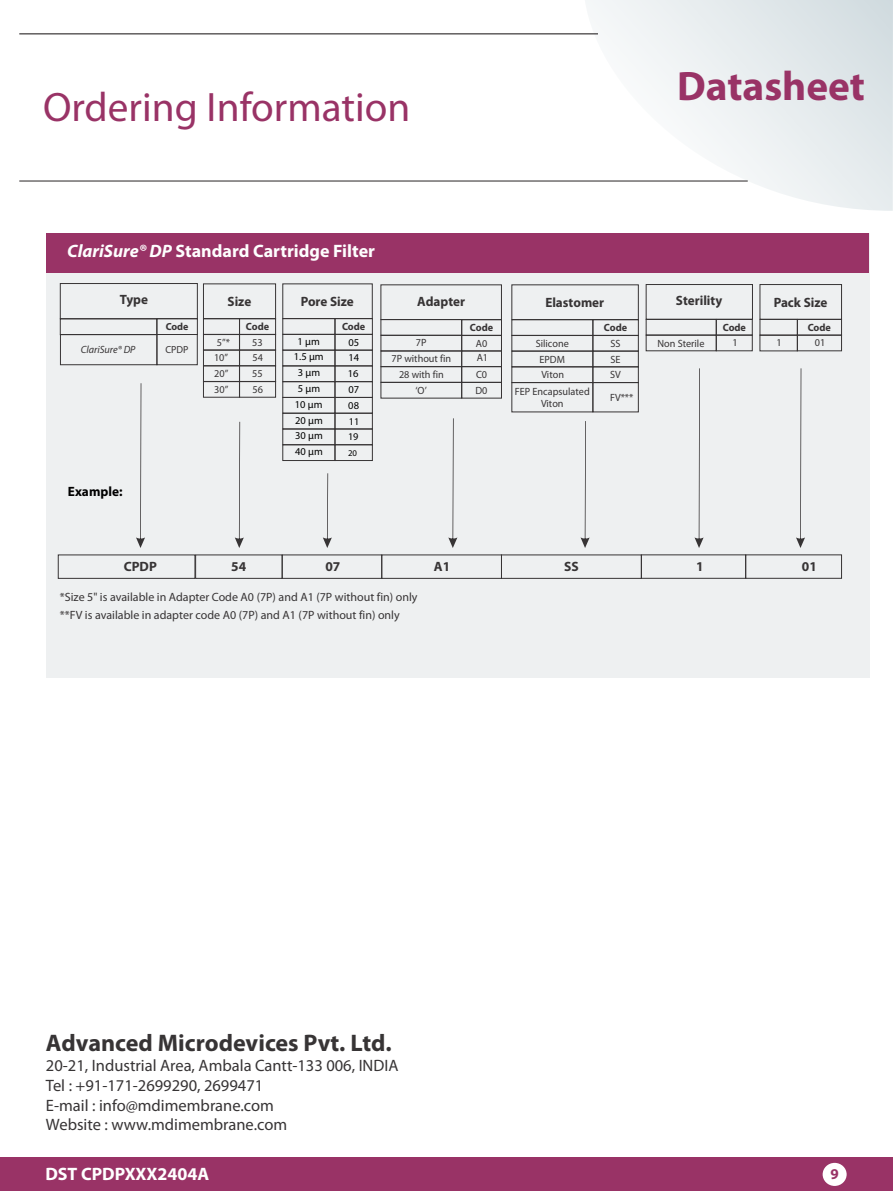
<style>
.page{position:relative;width:893px;height:1191px;background:#fff}
.page>*{position:absolute;margin:0;border:0;box-sizing:border-box;transform-origin:0 0}
.t1{font:41.25px "Myriad Pro";color:#936}
.t2{font:700 41.25px "Myriad Pro";color:#936}
.t3{font:700 24px "Myriad Pro";color:#373435}
.t4{font:700 18px "Myriad Pro";color:#fefefe}
.t5{font:700 18px "Myriad Pro";color:#fff}
.t6{font:16.5px/19.8px "Myriad Pro";color:#373435}
.t7{font:700 15px "Myriad Pro";color:#936}
.t8{font:700 13.5px "Myriad Pro";color:#373435}
.t9{font:700 13.5px "Myriad Pro";color:#000}
.t10{font:12px/17.2px "Myriad Pro";color:#373435}
.t11{font:10.5px/15.8px "Myriad Pro";color:#373435;text-align:center}
.t12{font:10.5px/15.8px "Myriad Pro";color:#000;text-align:justify}
.t13{font:700 10.5px "Myriad Pro";color:#373435}
.t14{font:italic 10.5px "Myriad Pro";color:#373435}
.t15{font:700 10.2px "Myriad Pro";color:#373435}
.t16{font:10.2px "Myriad Pro";color:#373435}
.t17{font:10.2px/15.3px "Myriad Pro";color:#000}
.t18{font:8.7px "Myriad Pro";color:#000}
.s1{font-style:italic}
</style>
<div class="page">
<div style="left:47px;top:233px;width:823px;height:445px;background:#eef0f1"></div>
<svg style="left:585px;top:0;width:308px;height:211px"></svg>
<hr style="left:19px;top:181px;width:729px;height:1px;background:#373435">
<hr style="left:19px;top:34px;width:579px;height:1px;background:#373435">
<div style="left:46px;top:233px;width:823px;height:40px;background:#936"></div>
<div style="left:203px;top:283px;width:73px;height:36px;border:1px solid #373435"></div>
<div style="left:203px;top:334px;width:37px;height:16px;border:1px solid #373435"></div>
<div style="left:203px;top:365px;width:37px;height:17px;border:1px solid #373435"></div>
<div style="left:203px;top:318px;width:37px;height:17px;border:1px solid #373435"></div>
<div style="left:239px;top:318px;width:37px;height:17px;border:1px solid #373435"></div>
<div style="left:60px;top:283px;width:138px;height:36px;border:1px solid #373435"></div>
<div style="left:60px;top:318px;width:97px;height:17px;border:1px solid #373435"></div>
<div style="left:157px;top:318px;width:41px;height:17px;border:1px solid #373435"></div>
<div style="left:239px;top:349px;width:37px;height:17px;border:1px solid #373435"></div>
<div style="left:239px;top:381px;width:37px;height:16px;border:1px solid #373435"></div>
<div style="left:203px;top:349px;width:37px;height:17px;border:1px solid #373435"></div>
<div style="left:203px;top:381px;width:37px;height:16px;border:1px solid #373435"></div>
<div style="left:760px;top:284px;width:82px;height:36px;border:1px solid #373435"></div>
<div style="left:797px;top:335px;width:45px;height:16px;border:1px solid #373435"></div>
<div style="left:797px;top:319px;width:45px;height:16px;border:1px solid #373435"></div>
<div style="left:760px;top:319px;width:38px;height:17px;border:1px solid #373435"></div>
<div style="left:282px;top:283px;width:91px;height:36px;border:1px solid #373435"></div>
<div style="left:380px;top:319px;width:82px;height:17px;border:1px solid #373435"></div>
<div style="left:461px;top:319px;width:41px;height:17px;border:1px solid #373435"></div>
<div style="left:592px;top:351px;width:47px;height:16px;border:1px solid #373435"></div>
<div style="left:592px;top:366px;width:47px;height:17px;border:1px solid #373435"></div>
<div style="left:592px;top:382px;width:47px;height:30px;border:1px solid #373435"></div>
<div style="left:511px;top:351px;width:82px;height:16px;border:1px solid #373435"></div>
<div style="left:511px;top:366px;width:82px;height:17px;border:1px solid #373435"></div>
<div style="left:511px;top:382px;width:82px;height:30px;border:1px solid #373435"></div>
<div style="left:511px;top:319px;width:82px;height:17px;border:1px solid #373435"></div>
<div style="left:592px;top:319px;width:47px;height:17px;border:1px solid #373435"></div>
<div style="left:646px;top:284px;width:107px;height:36px;border:1px solid #373435"></div>
<div style="left:716px;top:335px;width:37px;height:16px;border:1px solid #373435"></div>
<div style="left:646px;top:335px;width:71px;height:16px;border:1px solid #373435"></div>
<div style="left:646px;top:319px;width:71px;height:16px;border:1px solid #373435"></div>
<div style="left:716px;top:319px;width:37px;height:16px;border:1px solid #373435"></div>
<div style="left:461px;top:335px;width:41px;height:16px;border:1px solid #373435"></div>
<div style="left:381px;top:335px;width:81px;height:16px;border:1px solid #373435"></div>
<div style="left:60px;top:334px;width:97px;height:31px;border:1px solid #373435"></div>
<div style="left:157px;top:334px;width:41px;height:31px;border:1px solid #373435"></div>
<div style="left:461px;top:350px;width:41px;height:17px;border:1px solid #373435"></div>
<div style="left:381px;top:350px;width:81px;height:17px;border:1px solid #373435"></div>
<div style="left:461px;top:366px;width:41px;height:17px;border:1px solid #373435"></div>
<div style="left:381px;top:366px;width:81px;height:17px;border:1px solid #373435"></div>
<div style="left:461px;top:382px;width:41px;height:16px;border:1px solid #373435"></div>
<div style="left:381px;top:382px;width:81px;height:16px;border:1px solid #373435"></div>
<div style="left:0;top:1157px;width:892px;height:34px;background:#936"></div>
<div style="left:823px;top:1162px;width:24px;height:23px;background:#fff;border-radius:50%"></div>
<svg style="left:136px;top:383px;width:9px;height:165px"></svg>
<svg style="left:235px;top:422px;width:9px;height:126px"></svg>
<svg style="left:323px;top:473px;width:9px;height:75px"></svg>
<div style="left:282px;top:318px;width:53px;height:17px;border:1px solid #373435"></div>
<div style="left:282px;top:334px;width:53px;height:16px;border:1px solid #373435"></div>
<div style="left:282px;top:381px;width:53px;height:17px;border:1px solid #373435"></div>
<div style="left:282px;top:350px;width:53px;height:16px;border:1px solid #373435"></div>
<div style="left:282px;top:365px;width:53px;height:17px;border:1px solid #373435"></div>
<div style="left:282px;top:397px;width:53px;height:16px;border:1px solid #373435"></div>
<div style="left:282px;top:413px;width:53px;height:16px;border:1px solid #373435"></div>
<div style="left:282px;top:428px;width:53px;height:17px;border:1px solid #373435"></div>
<div style="left:282px;top:444px;width:53px;height:17px;border:1px solid #373435"></div>
<div style="left:335px;top:318px;width:38px;height:17px;border:1px solid #373435"></div>
<div style="left:335px;top:334px;width:38px;height:16px;border:1px solid #373435"></div>
<div style="left:335px;top:381px;width:38px;height:17px;border:1px solid #373435"></div>
<div style="left:335px;top:350px;width:38px;height:16px;border:1px solid #373435"></div>
<div style="left:335px;top:365px;width:38px;height:17px;border:1px solid #373435"></div>
<div style="left:335px;top:397px;width:38px;height:16px;border:1px solid #373435"></div>
<div style="left:335px;top:413px;width:38px;height:16px;border:1px solid #373435"></div>
<div style="left:335px;top:428px;width:38px;height:17px;border:1px solid #373435"></div>
<div style="left:335px;top:444px;width:38px;height:17px;border:1px solid #373435"></div>
<svg style="left:581px;top:421px;width:9px;height:127px"></svg>
<svg style="left:694px;top:368px;width:10px;height:180px"></svg>
<svg style="left:796px;top:368px;width:9px;height:180px"></svg>
<svg style="left:448px;top:418px;width:9px;height:130px"></svg>
<h1 class="t1" style="left:43px;top:90px;width:369px">Ordering Information</h1>
<h1 class="t2" style="left:677px;top:69px;width:189px">Datasheet</h1>
<p class="t4" style="left:67px;top:244px;width:309px"><span class="s1">ClariSure® DP</span> Standard Cartridge Filter</p>
<p class="t8" style="left:228px;top:296px;width:25px">Size</p>
<p class="t13" style="left:246px;top:322px;width:25px">Code</p>
<p class="t11" style="left:217px;top:335px;width:15px">5”*</p>
<p class="t11" style="left:214px;top:367px;width:16px">20”</p>
<p class="t8" style="left:120px;top:294px;width:30px">Type</p>
<p class="t8" style="left:301px;top:296px;width:55px">Pore Size</p>
<p class="t8" style="left:417px;top:295px;width:49px">Adapter</p>
<p class="t13" style="left:342px;top:322px;width:25px">Code</p>
<p class="t15" style="left:166px;top:322px;width:24px">Code</p>
<p class="t13" style="left:470px;top:323px;width:25px">Code</p>
<p class="t12" style="left:294px;top:334px;width:31px;text-align:center">1 µm<br>1.5 µm<br>3 µm<br>5 µm<br>10 µm</p>
<p class="t12" style="left:348px;top:335px;width:13px">05<br>14<br>16<br>07<br>08</p>
<p class="t12" style="left:295px;top:414px;width:29px">20 µm 30 µm 40 µm</p>
<p class="t17" style="left:348px;top:415px;width:13px">11<br>19</p>
<p class="t11" style="left:252px;top:335px;width:12px">53</p>
<p class="t11" style="left:252px;top:367px;width:12px">55</p>
<p class="t11" style="left:392px;top:336px;width:61px">7P<br>7P without fin<br>28 with fin<br>‘O’</p>
<p class="t11" style="left:476px;top:336px;width:13px">A0</p>
<p class="t14" style="left:81px;top:345px;width:56px">ClariSure® DP</p>
<p class="t16" style="left:165px;top:345px;width:25px">CPDP</p>
<p class="t11" style="left:214px;top:351px;width:16px">10”</p>
<p class="t11" style="left:214px;top:382px;width:16px">30”</p>
<p class="t11" style="left:475px;top:350px;width:14px;line-height:16.4px;text-align:justify">A1<br>C0<br>D0</p>
<p class="t11" style="left:252px;top:351px;width:12px">54</p>
<p class="t11" style="left:252px;top:382px;width:12px">56</p>
<p class="t18" style="left:348px;top:449px;width:11px">20</p>
<p class="t9" style="left:68px;top:486px;width:56px">Example:</p>
<p class="t8" style="left:545px;top:297px;width:60px">Elastomer</p>
<p class="t11" style="left:515px;top:336px;width:76px">Silicone<br>EPDM<br>Viton<br>FEP Encapsulated</p>
<p class="t11" style="left:541px;top:397px;width:24px">Viton</p>
<p class="t13" style="left:604px;top:323px;width:25px">Code</p>
<p class="t11" style="left:610px;top:336px;width:12px;text-align:justify">SS SE SV</p>
<p class="t11" style="left:610px;top:390px;width:25px">FV***</p>
<p class="t8" style="left:676px;top:295px;width:48px">Sterility</p>
<p class="t13" style="left:723px;top:323px;width:25px">Code</p>
<p class="t11" style="left:657px;top:336px;width:48px">Non Sterile</p>
<p class="t11" style="left:733px;top:336px;width:7px">1</p>
<p class="t8" style="left:774px;top:296px;width:55px">Pack Size</p>
<p class="t13" style="left:808px;top:323px;width:25px">Code</p>
<p class="t11" style="left:776px;top:336px;width:7px">1</p>
<p class="t11" style="left:815px;top:336px;width:12px">01</p>
<p class="t8" style="left:124px;top:561px;width:35px">CPDP</p>
<p class="t8" style="left:231px;top:561px;width:16px">54</p>
<p class="t8" style="left:325px;top:561px;width:16px">07</p>
<p class="t8" style="left:434px;top:561px;width:18px">A1</p>
<p class="t8" style="left:564px;top:561px;width:16px">SS</p>
<p class="t8" style="left:696px;top:561px;width:9px">1</p>
<p class="t8" style="left:802px;top:561px;width:16px">01</p>
<p class="t10" style="left:60px;top:589px;width:359px">*Size 5" is available in Adapter Code A0 (7P) and A1 (7P without fin) only **FV is available in adapter code A0 (7P) and A1 (7P without fin) only</p>
<h2 class="t3" style="left:46px;top:1033px;width:347px">Advanced Microdevices Pvt. Ltd.</h2>
<p class="t6" style="left:46px;top:1057px;width:354px">20-21, Industrial Area, Ambala Cantt-133 006, INDIA Tel : +91-171-2699290, 2699471<br>E-mail : info@mdimembrane.com<br>Website : www.mdimembrane.com</p>
<p class="t5" style="left:45px;top:1166px;width:165px">DST CPDPXXX2404A</p>
<p class="t7" style="left:830px;top:1168px;width:10px">9</p>
</div>
